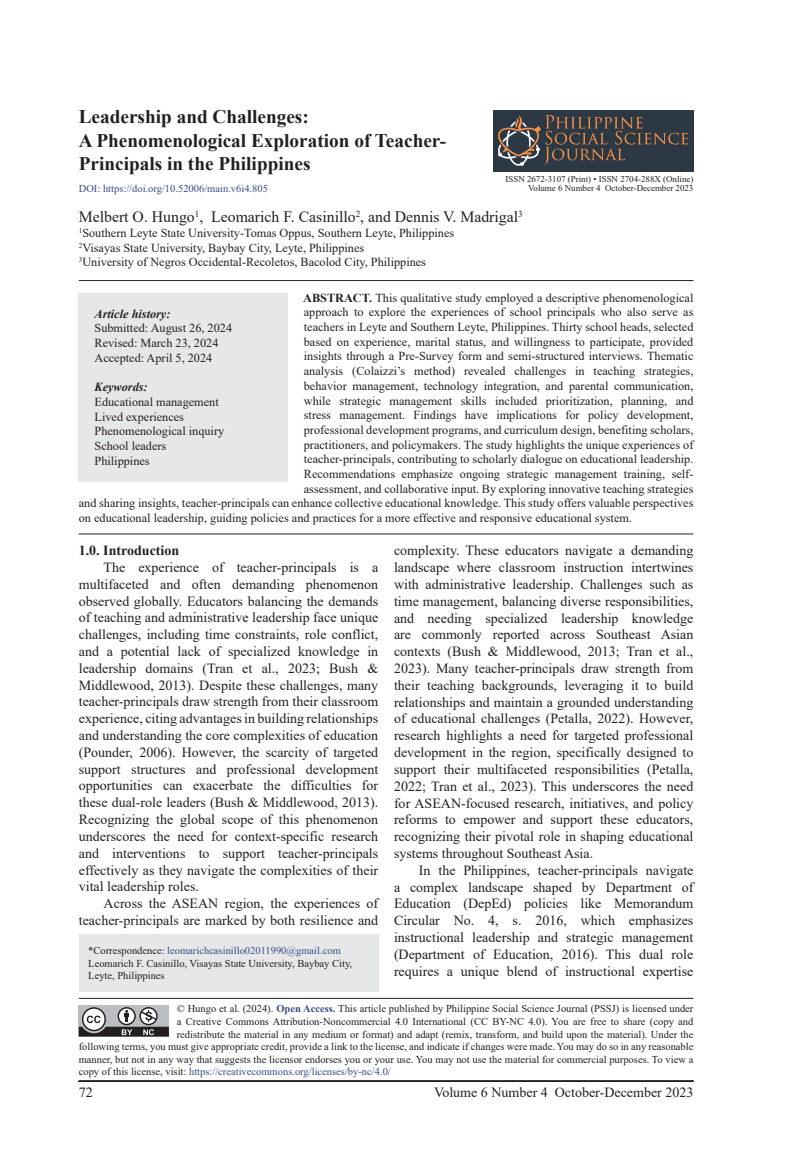
<style>
.page{position:relative;width:788px;height:1166px;background:#fff}
.page>*{position:absolute;margin:0;border:0;box-sizing:border-box;transform-origin:0 0}
.t1{font:700 19.25px/23.1px "Times New Roman";color:#231f20}
.t2{font:15.75px "Times New Roman";color:#231f20}
.t3{font:14px/16.8px "Times New Roman";color:#231f20;text-align:justify}
.t4{font:700 14px "Times New Roman";color:#231f20}
.t5{font:12.25px/14.7px "Times New Roman";color:#231f20}
.t6{font:italic 700 12.25px "Times New Roman";color:#231f20}
.t7{font:10.5px/12.6px "Times New Roman";color:#231f20}
.t8{font:10.5px "Times New Roman";color:#3a4c86}
.t9{font:8.92px "Times New Roman";color:#231f20}
.s1{font-weight:700}
.s2{color:#3a4c86}
.s3{font-weight:700;color:#3a4c86}
.s4{color:#231f20}
</style>
<div class="page">
<hr style="left:79px;top:1081px;width:614px;height:1px;background:#231f20">
<div style="left:79px;top:934px;width:299px;height:57px;background:#e6e7e9"></div>
<hr style="left:79px;top:280px;width:614px;height:1px;background:#231f20">
<hr style="left:79px;top:533px;width:614px;height:1px;background:#231f20">
<div style="left:79px;top:293px;width:209px;height:188px;background:#e6e7e9"></div>
<div style="left:79px;top:1005px;width:90px;height:31px;background:#bcbdc0"></div>
<div style="left:82px;top:1007px;width:24px;height:24px;border:1px solid #231f20;border-radius:50%"></div>
<svg style="left:118px;top:1007px;width:17px;height:17px"></svg>
<div style="left:118px;top:1007px;width:18px;height:18px;border:1px solid #231f20;border-radius:50%"></div>
<svg style="left:140px;top:1007px;width:17px;height:17px"></svg>
<div style="left:139px;top:1007px;width:19px;height:18px;border:1px solid #231f20;border-radius:50%"></div>
<svg style="left:79px;top:1010px;width:90px;height:26px"></svg>
<hr style="left:79px;top:998px;width:614px;height:1px;background:#231f20">
<div style="left:493px;top:110px;width:200px;height:62px;background:#2d3845"></div>
<svg style="left:498px;top:115px;width:190px;height:51px"></svg>
<h1 class="t1" style="left:79px;top:105px;width:369px">Leadership and Challenges:<br>A Phenomenological Exploration of Teacher-<br>Principals in the Philippines</h1>
<p class="t2" style="left:79px;top:206px;width:445px">Melbert O. Hungo<sup>1</sup>, Leomarich F. Casinillo<sup>2</sup>, and Dennis V. Madrigal<sup>3</sup></p>
<p class="t5" style="left:79px;top:225px;width:377px"><sup>1</sup>Southern Leyte State University-Tomas Oppus, Southern Leyte, Philippines<br><sup>2</sup>Visayas State University, Baybay City, Leyte, Philippines<br><sup>3</sup>University of Negros Occidental-Recoletos, Bacolod City, Philippines</p>
<p class="t9" style="left:505px;top:172px;width:189px">ISSN 2672-3107 (Print) • ISSN 2704-288X (Online)</p>
<p class="t8" style="left:79px;top:181px;width:191px">DOI: https://doi.org/10.52006/main.v6i4.805</p>
<p class="t9" style="left:528px;top:182px;width:167px">Volume 6 Number 4 October-December 2023</p>
<p class="t5" style="left:303px;top:290px;width:392px"><span class="s1">ABSTRACT.</span> This qualitative study employed a descriptive phenomenological</p>
<p class="t5" style="left:304px;top:304px;width:391px">approach to explore the experiences of school principals who also serve as</p>
<p class="t5" style="left:304px;top:319px;width:391px">teachers in Leyte and Southern Leyte, Philippines. Thirty school heads, selected</p>
<p class="t5" style="left:304px;top:334px;width:391px">based on experience, marital status, and willingness to participate, provided</p>
<p class="t5" style="left:304px;top:348px;width:391px">insights through a Pre-Survey form and semi-structured interviews. Thematic</p>
<p class="t5" style="left:304px;top:363px;width:391px">analysis (Colaizzi’s method) revealed challenges in teaching strategies,</p>
<p class="t5" style="left:304px;top:378px;width:391px">behavior management, technology integration, and parental communication,</p>
<p class="t5" style="left:304px;top:393px;width:391px">while strategic management skills included prioritization, planning, and</p>
<p class="t5" style="left:304px;top:407px;width:391px">stress management. Findings have implications for policy development,</p>
<p class="t5" style="left:304px;top:422px;width:391px">professional development programs, and curriculum design, benefiting scholars,</p>
<p class="t5" style="left:304px;top:437px;width:391px">practitioners, and policymakers. The study highlights the unique experiences of</p>
<p class="t5" style="left:304px;top:451px;width:391px">teacher-principals, contributing to scholarly dialogue on educational leadership.</p>
<p class="t5" style="left:304px;top:466px;width:391px">Recommendations emphasize ongoing strategic management training, self-</p>
<p class="t5" style="left:304px;top:481px;width:391px">assessment, and collaborative input. By exploring innovative teaching strategies</p>
<p class="t5" style="left:79px;top:495px;width:616px">and sharing insights, teacher-principals can enhance collective educational knowledge. This study offers valuable perspectives</p>
<p class="t5" style="left:79px;top:510px;width:554px">on educational leadership, guiding policies and practices for a more effective and responsive educational system.</p>
<p class="t6" style="left:94px;top:305px;width:77px">Article history:</p>
<p class="t5" style="left:94px;top:320px;width:139px">Submitted: August 26, 2024<br>Revised: March 23, 2024<br>Accepted: April 5, 2024</p>
<p class="t6" style="left:94px;top:378px;width:55px">Keywords:</p>
<p class="t5" style="left:94px;top:394px;width:131px">Educational management<br>Lived experiences<br>Phenomenological inquiry<br>School leaders<br>Philippines</p>
<p class="t4" style="left:79px;top:540px;width:102px">1.0. Introduction</p>
<p class="t3" style="left:79px;top:558px;width:301px;text-indent:25px">The experience of teacher-principals is a multifaceted and often demanding phenomenon observed globally. Educators balancing the demands of teaching and administrative leadership face unique challenges, including time constraints, role conflict, and a potential lack of specialized knowledge in leadership domains (Tran et al., 2023; Bush &amp; Middlewood, 2013). Despite these challenges, many teacher-principals draw strength from their classroom experience, citing advantages in building relationships and understanding the core complexities of education (Pounder, 2006). However, the scarcity of targeted support structures and professional development opportunities can exacerbate the difficulties for these dual-role leaders (Bush &amp; Middlewood, 2013).<br>Recognizing the global scope of this phenomenon underscores the need for context-specific research and interventions to support teacher-principals effectively as they navigate the complexities of their vital leadership roles.</p>
<p class="t3" style="left:79px;top:894px;width:301px;text-align:right">Across the ASEAN region, the experiences of teacher-principals are marked by both resilience and</p>
<p class="t7" style="left:88px;top:944px;width:265px">*Correspondence: <span class="s2">leomarichcasinillo02011990@gmail.com<br></span>Leomarich F. Casinillo, Visayas State University, Baybay City,<br>Leyte, Philippines</p>
<p class="t3" style="left:394px;top:542px;width:301px">complexity. These educators navigate a demanding landscape where classroom instruction intertwines with administrative leadership. Challenges such as time management, balancing diverse responsibilities, and needing specialized leadership knowledge are commonly reported across Southeast Asian contexts (Bush &amp; Middlewood, 2013; Tran et al., 2023). Many teacher-principals draw strength from their teaching backgrounds, leveraging it to build relationships and maintain a grounded understanding of educational challenges (Petalla, 2022). However, research highlights a need for targeted professional development in the region, specifically designed to support their multifaceted responsibilities (Petalla, 2022; Tran et al., 2023). This underscores the need for ASEAN-focused research, initiatives, and policy reforms to empower and support these educators, recognizing their pivotal role in shaping educational systems throughout Southeast Asia.</p>
<p class="t3" style="left:394px;top:861px;width:301px;text-indent:25px">In the Philippines, teacher-principals navigate a complex landscape shaped by Department of Education (DepEd) policies like Memorandum Circular No. 4, s. 2016, which emphasizes instructional leadership and strategic management (Department of Education, 2016). This dual role requires a unique blend of instructional expertise</p>
<p class="t7" style="left:177px;top:1002px;width:518px">© Hungo et al. (2024). <span class="s3">Open Access.</span> This article published by Philippine Social Science Journal (PSSJ) is licensed under</p>
<p class="t7" style="left:177px;top:1014px;width:518px">a Creative Commons Attribution-Noncommercial 4.0 International (CC BY-NC 4.0). You are free to share (copy and</p>
<p class="t7" style="left:177px;top:1027px;width:518px">redistribute the material in any medium or format) and adapt (remix, transform, and build upon the material). Under the</p>
<p class="t7" style="left:79px;top:1040px;width:616px">following terms, you must give appropriate credit, provide a link to the license, and indicate if changes were made. You may do so in any reasonable</p>
<p class="t7" style="left:79px;top:1052px;width:616px">manner, but not in any way that suggests the licensor endorses you or your use. You may not use the material for commercial purposes. To view a</p>
<p class="t8" style="left:79px;top:1064px;width:313px"><span class="s4">copy of this license, visit:</span> https://creativecommons.org/licenses/by-nc/4.0/</p>
<p class="t3" style="left:79px;top:1083px;width:15px">72</p>
<p class="t3" style="left:434px;top:1083px;width:261px">Volume 6 Number 4 October-December 2023</p>
</div>
